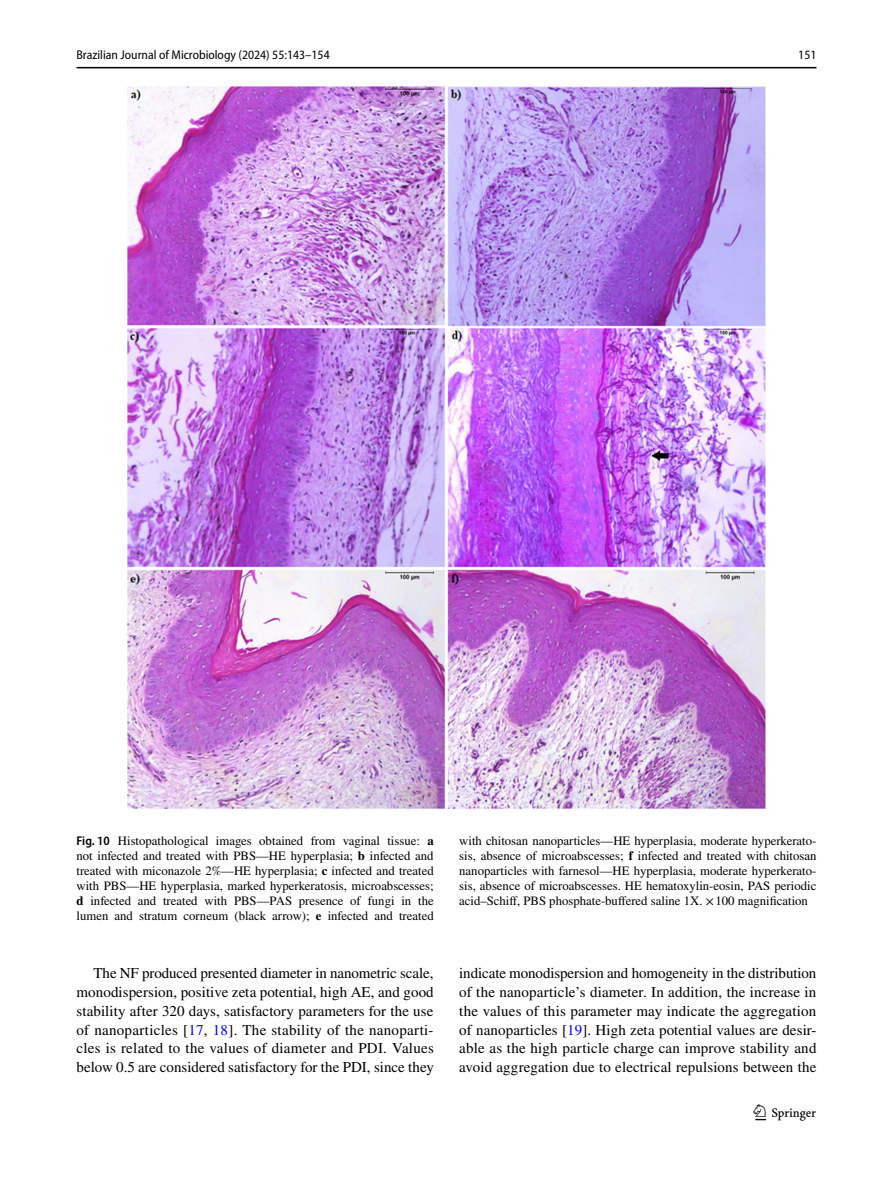
<style>
.page{position:relative;width:893px;height:1187px;background:#fff}
.page>*{position:absolute;margin:0;border:0;box-sizing:border-box;transform-origin:0 0}
.t1{font:22.5px "Springnew Regular 3";color:#000}
.t2{font:15px/18.8px "STIX";letter-spacing:.005em;color:#000;text-align:justify}
.t3{font:12.75px/15px "STIX";color:#000;text-align:justify}
.t4{font:semi-condensed 12.75px "Myriad Pro";color:#000}
.s1{font-family:"Myriad Pro";font-weight:600;font-stretch:semi-condensed}
.s2{font-weight:700}
.s3{color:#00f}
</style>
<div class="page">
<hr style="left:77px;top:67px;width:739px;height:1px;background:#000">
<img style="left:128px;top:87px;width:637px;height:722px">
<p class="t4" style="left:77px;top:48px;width:255px">Brazilian Journal of Microbiology (2024) 55:143–154</p>
<p class="t4" style="left:798px;top:48px;width:20px">151</p>
<p class="t3" style="left:77px;top:833px;width:359px"><span class="s1">Fig. 10</span> Histopathological images obtained from vaginal tissue: <span class="s2">a </span>not infected and treated with PBS—HE hyperplasia; <span class="s2">b</span> infected and treated with miconazole 2%—HE hyperplasia; <span class="s2">c</span> infected and treated with PBS—HE hyperplasia, marked hyperkeratosis, microabscesses; <span class="s2">d</span> infected and treated with PBS—PAS presence of fungi in the lumen and stratum corneum (black arrow); <span class="s2">e</span> infected and treated</p>
<p class="t3" style="left:459px;top:833px;width:359px">with chitosan nanoparticles—HE hyperplasia, moderate hyperkerato&shy;sis, absence of microabscesses; <span class="s2">f</span> infected and treated with chitosan nanoparticles with farnesol—HE hyperplasia, moderate hyperkerato&shy;sis, absence of microabscesses. HE hematoxylin-eosin, PAS periodic acid–Schiff, PBS phosphate-buffered saline 1X. ×100 magnification</p>
<p class="t2" style="left:77px;top:964px;width:359px;text-indent:17px">The NF produced presented diameter in nanometric scale, monodispersion, positive zeta potential, high AE, and good stability after 320 days, satisfactory parameters for the use of nanoparticles [<span class="s3">17</span>, <span class="s3">18</span>]. The stability of the nanoparti&shy;cles is related to the values of diameter and PDI. Values below 0.5 are considered satisfactory for the PDI, since they</p>
<p class="t2" style="left:459px;top:964px;width:359px">indicate monodispersion and homogeneity in the distribution of the nanoparticle’s diameter. In addition, the increase in the values of this parameter may indicate the aggregation of nanoparticles [<span class="s3">19</span>]. High zeta potential values are desir&shy;able as the high particle charge can improve stability and avoid aggregation due to electrical repulsions between the</p>
<h1 class="t1" style="left:755px;top:1104px;width:62px">1 3</h1>
</div>
